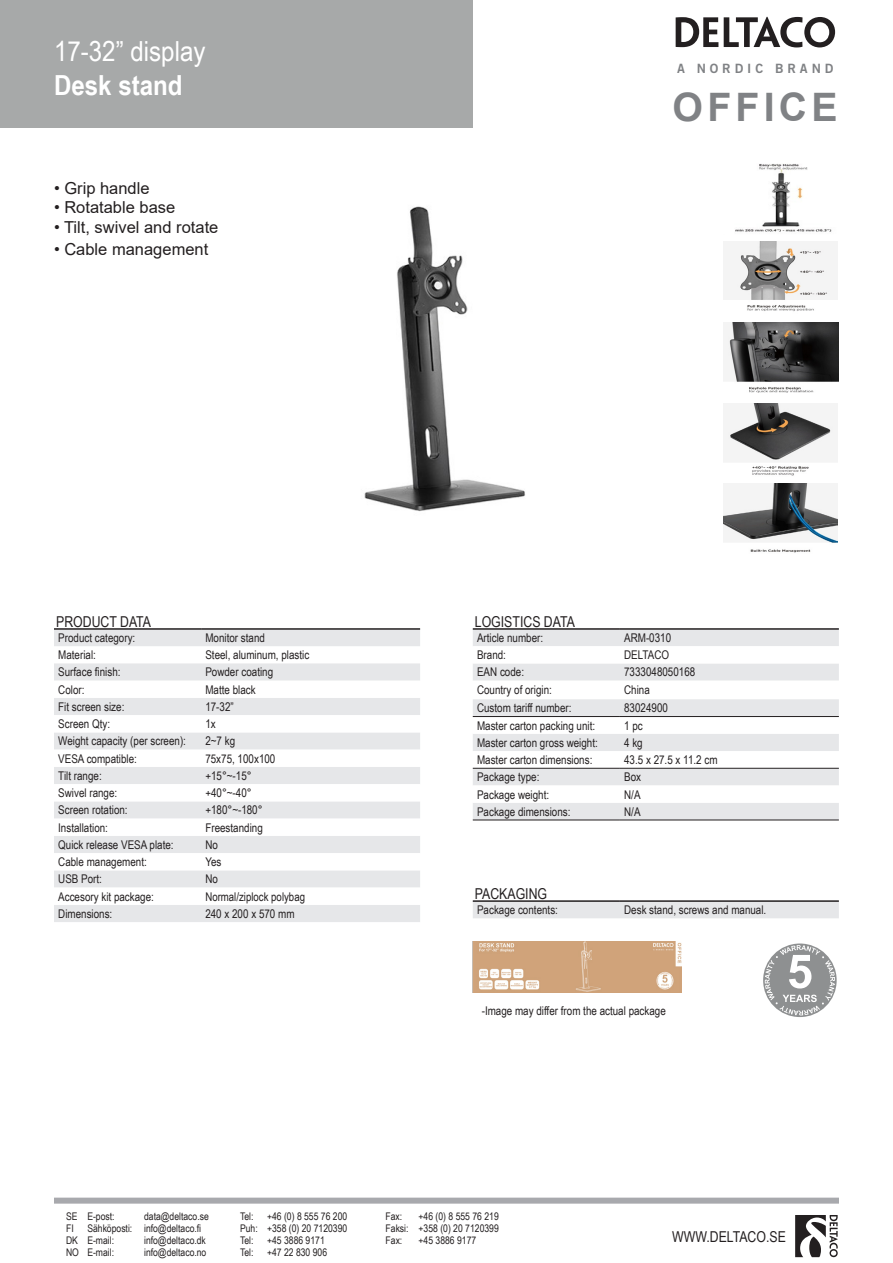
<style>
.page{position:relative;width:893px;height:1263px;background:#fff}
.page>*{position:absolute;margin:0;border:0;box-sizing:border-box;transform-origin:0 0}
.t1{font:700 39.3px "Arial";letter-spacing:.105em;color:#808285}
.t2{font:27.6px "Arial Narrow";color:#fff;scale:1.06 1}
.t3{font:700 27.6px "Arial Narrow";color:#fff;scale:1.06 1}
.t4{font:16.5px "Arial";color:#231f20}
.t5{font:15px "Arial Narrow";color:#231f20}
.t6{font:12.9px "Trade Gothic LT Std Bd 2";color:#808285}
.t7{font:12px "Arial Narrow";color:#231f20}
.t8{font:10.5px "Arial Narrow";color:#231f20}
</style>
<div class="page">
<svg style="left:795px;top:1215px;width:43px;height:42px"></svg>
<div style="left:54px;top:1197px;width:785px;height:6px;background:#a8a9ad"></div>
<svg style="left:676px;top:17px;width:159px;height:30px"></svg>
<div style="left:0;top:0;width:473px;height:128px;background:#a7a9a9"></div>
<div style="left:473px;top:902px;width:366px;height:16px;background:#e6e7e9"></div>
<hr style="left:473px;top:900px;width:147px;height:2px;background:#231f20">
<hr style="left:620px;top:900px;width:219px;height:2px;background:#231f20">
<div style="left:473px;top:630px;width:366px;height:190px;background:#e6e7e9"></div>
<svg style="left:473px;top:646px;width:366px;height:122px"></svg>
<svg style="left:473px;top:785px;width:366px;height:18px"></svg>
<hr style="left:473px;top:716px;width:147px;height:1px;background:#231f20">
<hr style="left:620px;top:716px;width:219px;height:1px;background:#231f20">
<hr style="left:473px;top:820px;width:147px;height:1px;background:#231f20">
<hr style="left:620px;top:820px;width:219px;height:1px;background:#231f20">
<hr style="left:473px;top:768px;width:147px;height:1px;background:#231f20">
<hr style="left:620px;top:768px;width:219px;height:1px;background:#231f20">
<hr style="left:473px;top:628px;width:147px;height:2px;background:#231f20">
<hr style="left:620px;top:628px;width:219px;height:2px;background:#231f20">
<svg style="left:54px;top:630px;width:366px;height:292px;fill:#e6e7e9"></svg>
<svg style="left:54px;top:681px;width:366px;height:224px"></svg>
<hr style="left:54px;top:628px;width:147px;height:2px;background:#231f20">
<hr style="left:201px;top:628px;width:219px;height:2px;background:#231f20">
<svg style="left:763px;top:943px;width:74px;height:74px"></svg>
<svg style="left:765px;top:945px;width:70px;height:70px"></svg>
<img style="left:364px;top:206px;width:161px;height:306px">
<img style="left:735px;top:164px;width:97px;height:68px">
<img style="left:723px;top:323px;width:116px;height:70px">
<img style="left:723px;top:242px;width:115px;height:69px">
<img style="left:723px;top:404px;width:115px;height:72px">
<img style="left:723px;top:484px;width:115px;height:69px">
<img style="left:473px;top:941px;width:209px;height:51px">
<h2 class="t2" style="left:54px;top:31px;width:144px">17-32” display</h2>
<h2 class="t3" style="left:54px;top:65px;width:123px">Desk stand</h2>
<h3 class="t4" style="left:54px;top:176px;width:97px">• Grip handle</h3>
<h3 class="t4" style="left:54px;top:196px;width:123px">• Rotatable base</h3>
<h3 class="t4" style="left:54px;top:216px;width:166px">• Tilt, swivel and rotate</h3>
<h3 class="t4" style="left:54px;top:238px;width:156px">• Cable management</h3>
<p class="t5" style="left:56px;top:610px;width:97px">PRODUCT DATA</p>
<p class="t7" style="left:58px;top:629px;width:79px">Product category:</p>
<p class="t7" style="left:205px;top:629px;width:61px">Monitor stand</p>
<p class="t7" style="left:58px;top:646px;width:39px">Material:</p>
<p class="t7" style="left:205px;top:646px;width:105px">Steel, aluminum, plastic</p>
<p class="t7" style="left:58px;top:663px;width:64px">Surface finish:</p>
<p class="t7" style="left:205px;top:663px;width:69px">Powder coating</p>
<p class="t7" style="left:58px;top:681px;width:28px">Color:</p>
<p class="t7" style="left:205px;top:681px;width:52px">Matte black</p>
<p class="t7" style="left:58px;top:698px;width:68px">Fit screen size:</p>
<p class="t7" style="left:205px;top:698px;width:30px">17-32”</p>
<p class="t7" style="left:58px;top:715px;width:53px">Screen Qty:</p>
<p class="t7" style="left:205px;top:715px;width:12px">1x</p>
<p class="t7" style="left:58px;top:732px;width:129px">Weight capacity (per screen):</p>
<p class="t7" style="left:205px;top:732px;width:31px">2~7 kg</p>
<p class="t7" style="left:58px;top:750px;width:80px">VESA compatible:</p>
<p class="t7" style="left:205px;top:750px;width:72px">75x75, 100x100</p>
<p class="t7" style="left:58px;top:767px;width:45px">Tilt range:</p>
<p class="t7" style="left:205px;top:767px;width:48px">+15°~-15°</p>
<p class="t7" style="left:58px;top:784px;width:61px">Swivel range:</p>
<p class="t7" style="left:205px;top:784px;width:48px">+40°~-40°</p>
<p class="t7" style="left:58px;top:801px;width:71px">Screen rotation:</p>
<p class="t7" style="left:205px;top:801px;width:59px">+180°~-180°</p>
<p class="t7" style="left:58px;top:819px;width:51px">Installation:</p>
<p class="t7" style="left:205px;top:819px;width:59px">Freestanding</p>
<p class="t7" style="left:58px;top:836px;width:117px">Quick release VESA plate:</p>
<p class="t7" style="left:205px;top:836px;width:14px">No</p>
<p class="t7" style="left:58px;top:853px;width:90px">Cable management:</p>
<p class="t7" style="left:205px;top:853px;width:18px">Yes</p>
<p class="t7" style="left:58px;top:870px;width:45px">USB Port:</p>
<p class="t7" style="left:205px;top:870px;width:14px">No</p>
<p class="t7" style="left:58px;top:888px;width:97px">Accesory kit package:</p>
<p class="t7" style="left:205px;top:887px;width:101px">Normal/ziplock polybag</p>
<p class="t7" style="left:58px;top:905px;width:56px">Dimensions:</p>
<p class="t7" style="left:205px;top:905px;width:91px">240 x 200 x 570 mm</p>
<p class="t6" style="left:677px;top:61px;width:158px">A N O R D I C B R A N D</p>
<h1 class="t1" style="left:673px;top:80px;width:166px">OFFICE</h1>
<p class="t5" style="left:475px;top:610px;width:102px">LOGISTICS DATA</p>
<p class="t7" style="left:477px;top:629px;width:68px">Article number:</p>
<p class="t7" style="left:624px;top:629px;width:49px">ARM-0310</p>
<p class="t7" style="left:477px;top:646px;width:30px">Brand:</p>
<p class="t7" style="left:624px;top:646px;width:47px">DELTACO</p>
<p class="t7" style="left:477px;top:663px;width:49px">EAN code:</p>
<p class="t7" style="left:624px;top:663px;width:73px">7333048050168</p>
<p class="t7" style="left:477px;top:681px;width:76px">Country of origin:</p>
<p class="t7" style="left:624px;top:681px;width:27px">China</p>
<p class="t7" style="left:477px;top:699px;width:96px">Custom tariff number:</p>
<p class="t7" style="left:624px;top:699px;width:45px">83024900</p>
<p class="t7" style="left:477px;top:716px;width:120px">Master carton packing unit:</p>
<p class="t7" style="left:624px;top:716px;width:20px">1 pc</p>
<p class="t7" style="left:477px;top:734px;width:122px">Master carton gross weight:</p>
<p class="t7" style="left:624px;top:734px;width:20px">4 kg</p>
<p class="t7" style="left:477px;top:751px;width:117px">Master carton dimensions:</p>
<p class="t7" style="left:624px;top:751px;width:95px">43.5 x 27.5 x 11.2 cm</p>
<p class="t7" style="left:477px;top:768px;width:64px">Package type:</p>
<p class="t7" style="left:624px;top:768px;width:18px">Box</p>
<p class="t7" style="left:477px;top:785px;width:74px">Package weight:</p>
<p class="t7" style="left:624px;top:785px;width:18px">N/A</p>
<p class="t7" style="left:477px;top:803px;width:95px">Package dimensions:</p>
<p class="t7" style="left:624px;top:803px;width:18px">N/A</p>
<p class="t5" style="left:475px;top:883px;width:74px">PACKAGING</p>
<p class="t7" style="left:477px;top:901px;width:82px">Package contents:</p>
<p class="t7" style="left:624px;top:901px;width:144px">Desk stand, screws and manual.</p>
<p class="t7" style="left:482px;top:1002px;width:186px">-Image may differ from the actual package</p>
<p class="t8" style="left:66px;top:1209px;width:50px">SE E-post:</p>
<p class="t8" style="left:144px;top:1209px;width:66px">data@deltaco.se</p>
<p class="t8" style="left:240px;top:1209px;width:15px">Tel:</p>
<p class="t8" style="left:267px;top:1209px;width:82px">+46 (0) 8 555 76 200</p>
<p class="t8" style="left:386px;top:1209px;width:18px">Fax:</p>
<p class="t8" style="left:419px;top:1209px;width:82px">+46 (0) 8 555 76 219</p>
<p class="t8" style="left:66px;top:1221px;width:9px">FI</p>
<p class="t8" style="left:87px;top:1221px;width:115px">Sähköposti: info@deltaco.fi</p>
<p class="t8" style="left:240px;top:1221px;width:109px">Puh: +358 (0) 20 7120390</p>
<p class="t8" style="left:386px;top:1221px;width:115px">Faksi: +358 (0) 20 7120399</p>
<p class="t8" style="left:66px;top:1233px;width:50px">DK E-mail:</p>
<p class="t8" style="left:144px;top:1233px;width:63px">info@deltaco.dk</p>
<p class="t8" style="left:240px;top:1233px;width:15px">Tel:</p>
<p class="t8" style="left:267px;top:1233px;width:59px">+45 3886 9171</p>
<p class="t8" style="left:386px;top:1233px;width:18px">Fax:</p>
<p class="t8" style="left:419px;top:1233px;width:59px">+45 3886 9177</p>
<p class="t8" style="left:66px;top:1245px;width:50px">NO E-mail:</p>
<p class="t8" style="left:144px;top:1245px;width:64px">info@deltaco.no</p>
<p class="t8" style="left:240px;top:1245px;width:15px">Tel:</p>
<p class="t8" style="left:267px;top:1245px;width:62px">+47 22 830 906</p>
<p class="t5" style="left:672px;top:1225px;width:115px">WWW.DELTACO.SE</p>
</div>
